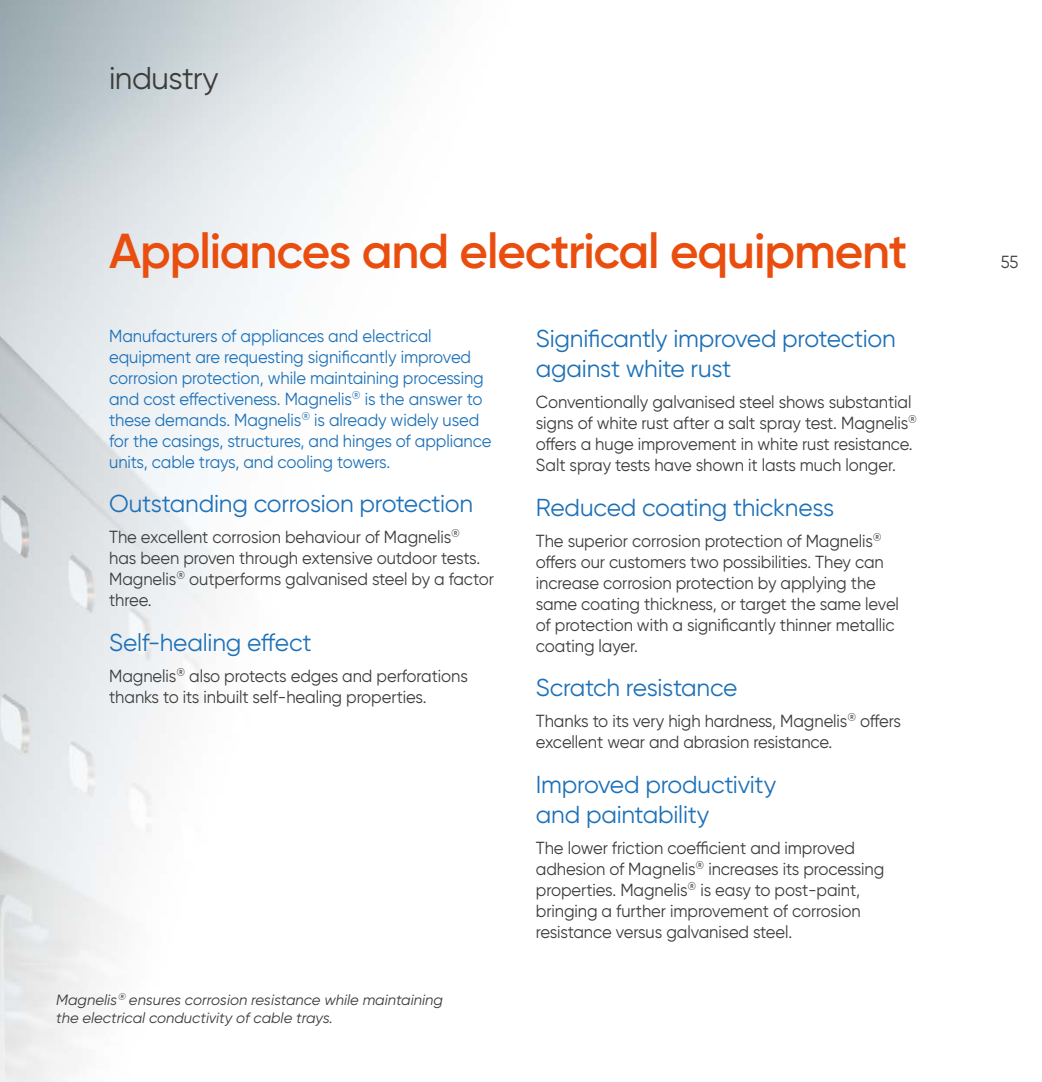
<style>
.page{position:relative;width:1042px;height:1082px;background:#fff}
.page>*{position:absolute;margin:0;border:0;box-sizing:border-box;transform-origin:0 0}
.t1{font:600 49px "Gilro";letter-spacing:-.025em;color:#e94e0f}
.t2{font:31.5px "Gilro";letter-spacing:-.02em;color:#3c3c3b}
.t3{font:24.5px/29.8px "Gilro";letter-spacing:-.01em;color:#1d71b8}
.t4{font:17.5px/21px "Gilro";letter-spacing:-.005em;color:#3c3c3b;scale:.95 1}
.t5{font:17.5px/21px "Gilro";letter-spacing:-.005em;color:#1d71b8;scale:.95 1}
.t6{font:italic 14.88px/18.4px "Gilro";color:#3c3c3b}
</style>
<div class="page">
<h2 class="t2" style="left:109px;top:59px;width:111px">industry</h2>
<h1 class="t1" style="left:109px;top:220px;width:800px">Appliances and electrical equipment</h1>
<p class="t5" style="left:109px;top:325px;width:404px">Manufacturers of appliances and electrical equipment are requesting significantly improved corrosion protection, while maintaining processing and cost effectiveness. Magnelis® is the answer to these demands. Magnelis® is already widely used for the casings, structures, and hinges of appliance units, cable trays, and cooling towers.</p>
<h3 class="t3" style="left:109px;top:488px;width:365px">Outstanding corrosion protection</h3>
<p class="t4" style="left:109px;top:526px;width:406px">The excellent corrosion behaviour of Magnelis®<br>has been proven through extensive outdoor tests.<br>Magnelis® outperforms galvanised steel by a factor three.</p>
<h3 class="t3" style="left:109px;top:627px;width:204px">Self-healing effect</h3>
<p class="t4" style="left:109px;top:665px;width:379px">Magnelis® also protects edges and perforations thanks to its inbuilt self-healing properties.</p>
<p class="t6" style="left:56px;top:989px;width:388px">Magnelis® ensures corrosion resistance while maintaining the electrical conductivity of cable trays.</p>
<h3 class="t3" style="left:536px;top:323px;width:361px">Significantly improved protection against white rust</h3>
<p class="t4" style="left:536px;top:391px;width:403px">Conventionally galvanised steel shows substantial signs of white rust after a salt spray test. Magnelis® offers a huge improvement in white rust resistance.<br>Salt spray tests have shown it lasts much longer.</p>
<h3 class="t3" style="left:536px;top:492px;width:300px">Reduced coating thickness</h3>
<p class="t4" style="left:536px;top:529px;width:384px">The superior corrosion protection of Magnelis® offers our customers two possibilities. They can increase corrosion protection by applying the same coating thickness, or target the same level of protection with a significantly thinner metallic coating layer.</p>
<h3 class="t3" style="left:536px;top:672px;width:203px">Scratch resistance</h3>
<p class="t4" style="left:536px;top:710px;width:386px">Thanks to its very high hardness, Magnelis® offers excellent wear and abrasion resistance.</p>
<h3 class="t3" style="left:536px;top:769px;width:242px">Improved productivity and paintability</h3>
<p class="t4" style="left:536px;top:836px;width:368px">The lower friction coefficient and improved adhesion of Magnelis® increases its processing properties. Magnelis® is easy to post-paint, bringing a further improvement of corrosion resistance versus galvanised steel.</p>
<p class="t4" style="left:1001px;top:251px;width:20px">55</p>
</div>
